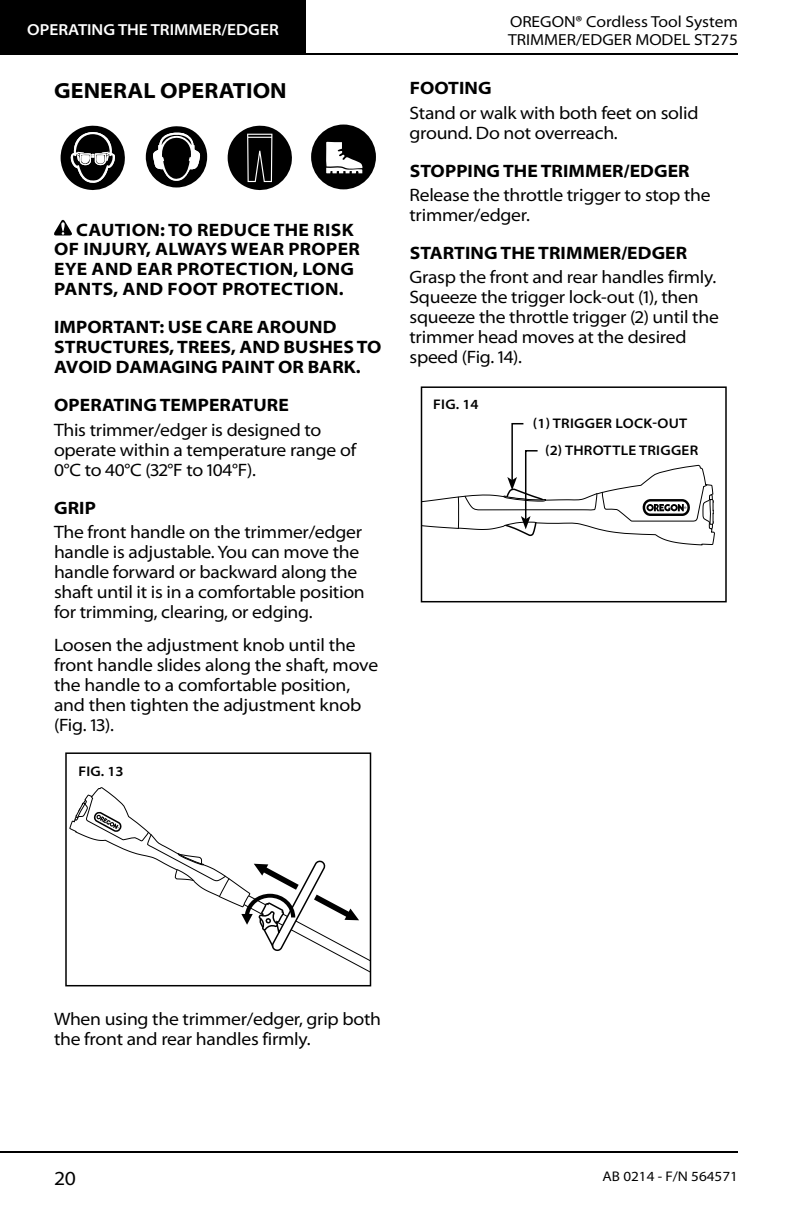
<style>
.page{position:relative;width:792px;height:1224px;background:#fff}
.page>*{position:absolute;margin:0;border:0;box-sizing:border-box;transform-origin:0 0}
.t1{font:700 semi-expanded 22px "Myriad Pro";letter-spacing:.005em;color:#000}
.t2{font:semi-expanded 20px "Myriad Pro";color:#000}
.t3{font:semi-expanded 18px/20px "Myriad Pro";letter-spacing:-.015em;color:#000}
.t4{font:700 semi-expanded 18px/20px "Myriad Pro";letter-spacing:.005em;color:#000}
.t5{font:semi-expanded 16px/18px "Myriad Pro";color:#000}
.t6{font:600 semi-expanded 16px "Myriad Pro";color:#fff}
.t7{font:600 semi-expanded 14px/27.2px "Myriad Pro";letter-spacing:.02em;color:#000}
.t8{font:semi-expanded 14px "Myriad Pro";color:#000}
</style>
<div class="page">
<div style="left:0;top:0;width:306px;height:54px;background:#000"></div>
<hr style="left:0;top:1151px;width:738px;height:2px;background:#000">
<hr style="left:0;top:53px;width:738px;height:2px;background:#000">
<svg style="left:54px;top:219px;width:18px;height:16px"></svg>
<svg style="left:146px;top:126px;width:61px;height:61px"></svg>
<svg style="left:61px;top:125px;width:64px;height:65px"></svg>
<svg style="left:228px;top:125px;width:64px;height:66px"></svg>
<div style="left:311px;top:125px;width:65px;height:64px;background:#000;border-radius:50%"></div>
<svg style="left:326px;top:142px;width:37px;height:32px"></svg>
<svg style="left:69px;top:787px;width:299px;height:185px"></svg>
<div style="left:65px;top:752px;width:306px;height:234px;border:2px solid #000"></div>
<div style="left:421px;top:386px;width:306px;height:216px;border:2px solid #000"></div>
<svg style="left:422px;top:422px;width:293px;height:126px"></svg>
<p class="t6" style="left:27px;top:21px;width:253px">OPERATING THE TRIMMER/EDGER</p>
<p class="t5" style="left:508px;top:13px;width:231px">OREGON® Cordless Tool System<br>TRIMMER/EDGER MODEL ST275</p>
<p class="t1" style="left:54px;top:78px;width:234px">GENERAL OPERATION</p>
<p class="t4" style="left:54px;top:220px;width:307px;text-indent:22px">CAUTION: TO REDUCE THE RISK<br>OF INJURY, ALWAYS WEAR PROPER<br>EYE AND EAR PROTECTION, LONG<br>PANTS, AND FOOT PROTECTION.</p>
<p class="t4" style="left:54px;top:318px;width:329px">IMPORTANT: USE CARE AROUND<br>STRUCTURES, TREES, AND BUSHES TO<br>AVOID DAMAGING PAINT OR BARK.</p>
<p class="t4" style="left:54px;top:396px;width:236px">OPERATING TEMPERATURE</p>
<p class="t3" style="left:54px;top:420px;width:304px">This trimmer/edger is designed to operate within a temperature range of<br>0°C to 40°C (32°F to 104°F).</p>
<p class="t4" style="left:54px;top:498px;width:43px">GRIP</p>
<p class="t3" style="left:54px;top:522px;width:312px">The front handle on the trimmer/edger handle is adjustable. You can move the handle forward or backward along the shaft until it is in a comfortable position for trimming, clearing, or edging.</p>
<p class="t3" style="left:54px;top:636px;width:326px">Loosen the adjustment knob until the front handle slides along the shaft, move the handle to a comfortable position, and then tighten the adjustment knob (Fig. 13).</p>
<p class="t7" style="left:78px;top:758px;width:47px">FIG. 13</p>
<p class="t4" style="left:410px;top:79px;width:84px">FOOTING</p>
<p class="t3" style="left:410px;top:103px;width:291px">Stand or walk with both feet on solid ground. Do not overreach.</p>
<p class="t4" style="left:410px;top:161px;width:281px">STOPPING THE TRIMMER/EDGER</p>
<p class="t3" style="left:409px;top:185px;width:303px">Release the throttle trigger to stop the trimmer/edger.</p>
<p class="t4" style="left:410px;top:243px;width:279px">STARTING THE TRIMMER/EDGER</p>
<p class="t3" style="left:409px;top:268px;width:311px">Grasp the front and rear handles firmly.<br>Squeeze the trigger lock-out (1), then squeeze the throttle trigger (2) until the trimmer head moves at the desired speed (Fig. 14).</p>
<p class="t7" style="left:433px;top:391px;width:47px">FIG. 14</p>
<p class="t7" style="left:545px;top:409px;width:155px;text-indent:-12px">(1) TRIGGER LOCK-OUT (2) THROTTLE TRIGGER</p>
<p class="t3" style="left:54px;top:1009px;width:329px">When using the trimmer/edger, grip both the front and rear handles firmly.</p>
<p class="t2" style="left:54px;top:1167px;width:23px">20</p>
<p class="t8" style="left:603px;top:1168px;width:137px">AB 0214 - F/N 564571</p>
</div>
